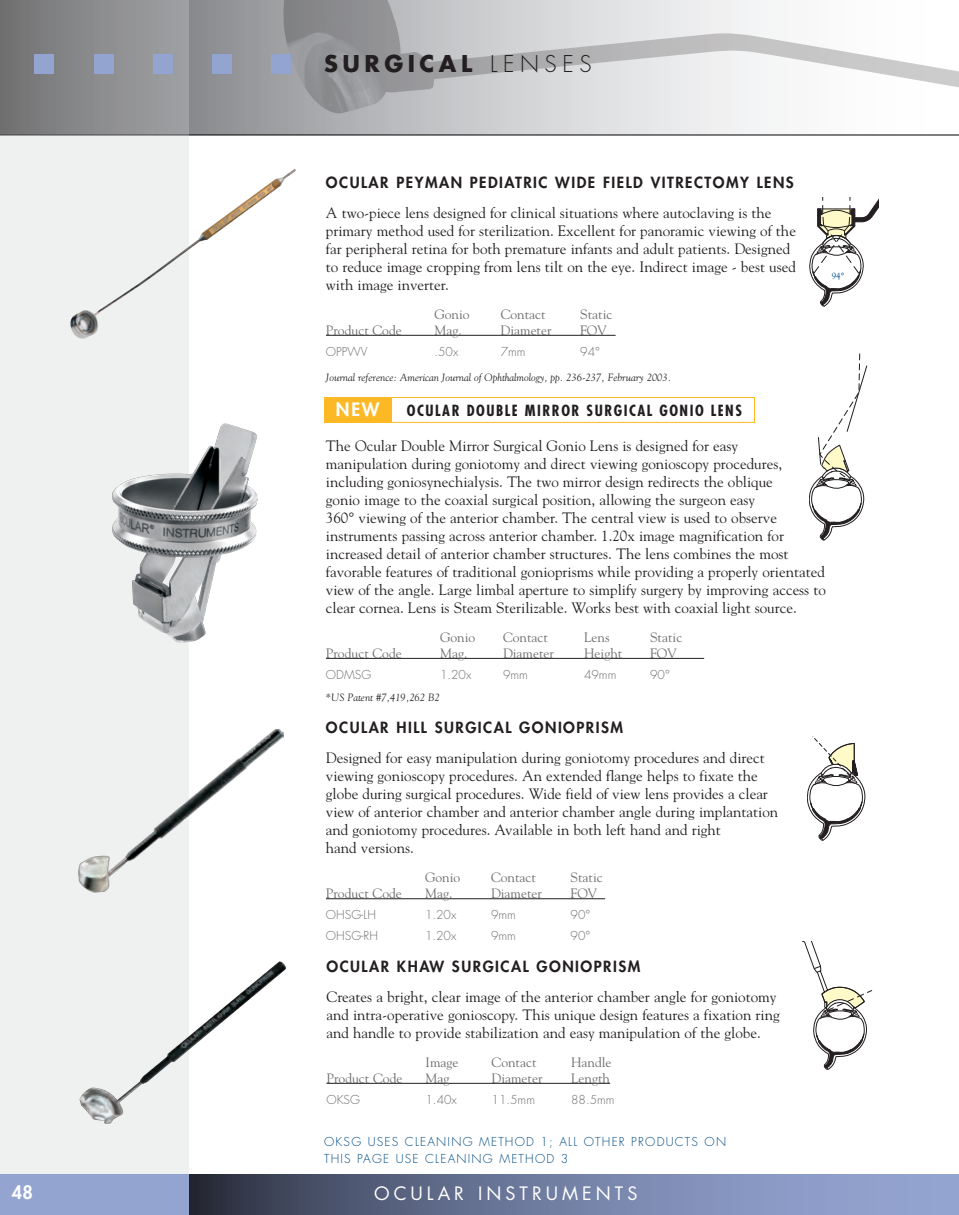
<style>
.page{position:relative;width:959px;height:1215px;background:#fff}
.page>*{position:absolute;margin:0;border:0;box-sizing:border-box;transform-origin:0 0}
.t1{font:700 22.5px "Futura";letter-spacing:.2em;color:#231f20}
.t2{font:18px "Futura";letter-spacing:.22em;color:#fff}
.t3{font:800 18px "Futura";color:#fff}
.t4{font:15px/18px "Goudy";color:#231f20}
.t5{font:800 15px "Futura";letter-spacing:.1em;color:#231f20}
.t6{font:700 condensed 15px "Futura";letter-spacing:.1em;color:#231f20}
.t7{font:13.5px "Goudy";color:#6c6d70}
.t8{font:300 12px "Futura";color:#6c6d70}
.t9{font:300 12px/16.5px "Futura";letter-spacing:.1em;color:#004c85}
.t10{font:italic 10.5px "Goudy";color:#231f20}
.t11{font:9px "Goudy";color:#004c85}
.s1{font-weight:300}
</style>
<div class="page">
<hr style="left:0;top:135px;width:958px;height:1px;background:#000">
<div style="left:0;top:1174px;width:958px;height:41px;background:#94a4d0"></div>
<svg style="left:189px;top:1174px;width:592px;height:41px;background:#616c8c"></svg>
<svg style="left:189px;top:0;width:769px;height:135px"></svg>
<svg style="left:0;top:0;width:189px;height:1174px;fill:#eff0f0"></svg>
<div style="left:35px;top:54px;width:19px;height:20px;background:#94a4d0"></div>
<div style="left:94px;top:54px;width:19px;height:20px;background:#94a4d0"></div>
<div style="left:153px;top:54px;width:20px;height:20px;background:#94a4d0"></div>
<div style="left:212px;top:54px;width:20px;height:20px;background:#94a4d0"></div>
<div style="left:271px;top:54px;width:20px;height:20px;background:#94a4d0"></div>
<hr style="left:958px;top:1174px;width:1px;height:41px;background:#94a4d0">
<svg style="left:958px;top:71px;width:1px;height:64px"></svg>
<hr style="left:958px;top:135px;width:1px;height:1039px;background:#d1d2d4">
<hr style="left:326px;top:898px;width:279px;height:1px;background:#231f20">
<svg style="left:807px;top:736px;width:58px;height:104px"></svg>
<svg style="left:809px;top:354px;width:58px;height:186px"></svg>
<img style="left:79px;top:961px;width:207px;height:163px">
<hr style="left:326px;top:1083px;width:284px;height:1px;background:#231f20">
<svg style="left:803px;top:942px;width:69px;height:128px"></svg>
<img style="left:69px;top:169px;width:227px;height:171px">
<hr style="left:326px;top:335px;width:289px;height:1px;background:#231f20">
<hr style="left:326px;top:658px;width:378px;height:1px;background:#231f20">
<svg style="left:809px;top:198px;width:69px;height:108px"></svg>
<img style="left:112px;top:423px;width:146px;height:220px">
<img style="left:69px;top:729px;width:215px;height:165px">
<div style="left:324px;top:397px;width:430px;height:26px;border:1px solid #fdb925"></div>
<div style="left:324px;top:397px;width:68px;height:26px;background:#fdb925"></div>
<p class="t3" style="left:12px;top:1181px;width:22px">48</p>
<h1 class="t1" style="left:324px;top:48px;width:269px">SURGICAL <span class="s1">LENSES</span></h1>
<p class="t5" style="left:326px;top:172px;width:469px">OC ULAR PEYMAN PEDIATRIC WIDE FIELD VITRECTOMY LENS</p>
<p class="t4" style="left:326px;top:203px;width:471px">A two-piece lens designed for clinical situations where autoclaving is the primary method used for sterilization. Excellent for panoramic viewing of the far peripheral retina for both premature infants and adult patients. Designed to reduce image cropping from lens tilt on the eye. Indirect image - best used with image inverter.</p>
<p class="t7" style="left:434px;top:305px;width:37px">Gonio</p>
<p class="t7" style="left:500px;top:305px;width:46px">Contact</p>
<p class="t7" style="left:580px;top:305px;width:34px">Static</p>
<p class="t7" style="left:326px;top:322px;width:77px">Product Code</p>
<p class="t7" style="left:434px;top:322px;width:29px">Mag.</p>
<p class="t7" style="left:500px;top:322px;width:52px">Diameter</p>
<p class="t7" style="left:580px;top:322px;width:28px">FOV</p>
<p class="t8" style="left:326px;top:344px;width:43px">OPPWV</p>
<p class="t8" style="left:434px;top:344px;width:25px">.50X</p>
<p class="t8" style="left:500px;top:344px;width:26px">7MM</p>
<p class="t8" style="left:580px;top:344px;width:21px">94°</p>
<p class="t10" style="left:326px;top:371px;width:347px">Journal reference: American Journal of Ophthalmology, pp. 236-237, February 2003.</p>
<p class="t6" style="left:407px;top:401px;width:336px">OCULAR DOUBLE MIRROR SURGICAL GONIO LENS</p>
<p class="t4" style="left:326px;top:436px;width:501px">The Ocular Double Mirror Surgical Gonio Lens is designed for easy<br>manipulation during goniotomy and direct viewing gonioscopy procedures, including goniosynechialysis. The two mirror design redirects the oblique<br>gonio image to the coaxial surgical position, allowing the surgeon easy<br>360° viewing of the anterior chamber. The central view is used to observe instruments passing across anterior chamber. 1.20x image magnification for increased detail of anterior chamber structures. The lens combines the most favorable features of traditional gonioprisms while providing a properly orientated view of the angle. Large limbal aperture to simplify surgery by improving access to clear cornea. Lens is Steam Sterilizable. Works best with coaxial light source.</p>
<p class="t7" style="left:440px;top:629px;width:37px">Gonio</p>
<p class="t7" style="left:503px;top:629px;width:46px">Contact</p>
<p class="t7" style="left:584px;top:629px;width:27px">Lens</p>
<p class="t7" style="left:650px;top:629px;width:34px">Static</p>
<p class="t7" style="left:326px;top:645px;width:77px">Product Code</p>
<p class="t7" style="left:440px;top:645px;width:29px">Mag.</p>
<p class="t7" style="left:503px;top:645px;width:52px">Diameter</p>
<p class="t7" style="left:584px;top:645px;width:40px">Height</p>
<p class="t7" style="left:650px;top:645px;width:28px">FOV</p>
<p class="t8" style="left:326px;top:667px;width:9px">ODMSG</p>
<p class="t8" style="left:440px;top:667px;width:33px">1.20X</p>
<p class="t8" style="left:503px;top:667px;width:26px">9MM</p>
<p class="t8" style="left:584px;top:667px;width:34px">49MM</p>
<p class="t8" style="left:650px;top:667px;width:21px">90°</p>
<p class="t10" style="left:326px;top:691px;width:115px">*US Patent #7,419,262 B2</p>
<p class="t11" style="left:831px;top:270px;width:14px">94°</p>
<p class="t3" style="left:336px;top:398px;width:46px">NEW</p>
<p class="t5" style="left:326px;top:718px;width:35px">OCULAR</p>
<p class="t5" style="left:396px;top:718px;width:9px">HILL</p>
<p class="t5" style="left:435px;top:718px;width:11px">SURGI</p>
<p class="t5" style="left:483px;top:718px;width:48px">CAL GONIO</p>
<p class="t5" style="left:576px;top:718px;width:48px">PRISM</p>
<p class="t4" style="left:326px;top:749px;width:454px">Designed for easy manipulation during goniotomy procedures and direct viewing gonioscopy procedures. An extended flange helps to fixate the globe during surgical procedures. Wide field of view lens provides a clear view of anterior chamber and anterior chamber angle during implantation and goniotomy procedures. Available in both left hand and right<br>hand versions.</p>
<p class="t7" style="left:425px;top:869px;width:37px">Gonio</p>
<p class="t7" style="left:491px;top:869px;width:46px">Contact</p>
<p class="t7" style="left:570px;top:869px;width:34px">Static</p>
<p class="t7" style="left:326px;top:885px;width:77px">Product Code</p>
<p class="t7" style="left:425px;top:885px;width:29px">Mag.</p>
<p class="t7" style="left:491px;top:885px;width:52px">Diameter</p>
<p class="t7" style="left:570px;top:885px;width:28px">FOV</p>
<p class="t8" style="left:326px;top:907px;width:10px">OHSG</p>
<p class="t8" style="left:361px;top:907px;width:8px">-LH</p>
<p class="t8" style="left:425px;top:907px;width:33px">1.20X</p>
<p class="t8" style="left:491px;top:907px;width:26px">9MM</p>
<p class="t8" style="left:570px;top:907px;width:21px">90°</p>
<p class="t8" style="left:326px;top:928px;width:10px">OHSG</p>
<p class="t8" style="left:361px;top:928px;width:8px">-RH</p>
<p class="t8" style="left:425px;top:928px;width:33px">1.20X</p>
<p class="t8" style="left:491px;top:928px;width:26px">9MM</p>
<p class="t8" style="left:570px;top:928px;width:21px">90°</p>
<p class="t5" style="left:326px;top:956px;width:35px">OCULAR</p>
<p class="t5" style="left:397px;top:956px;width:66px">KHAW SURGI</p>
<p class="t5" style="left:500px;top:956px;width:48px">CAL GONIO</p>
<p class="t5" style="left:594px;top:956px;width:48px">PRISM</p>
<p class="t4" style="left:326px;top:987px;width:455px">Creates a bright, clear image of the anterior chamber angle for goniotomy and intra-operative gonioscopy. This unique design features a fixation ring and handle to provide stabilization and easy manipulation of the globe.</p>
<p class="t7" style="left:425px;top:1053px;width:34px">Image</p>
<p class="t7" style="left:491px;top:1053px;width:46px">Contact</p>
<p class="t7" style="left:571px;top:1053px;width:42px">Handle</p>
<p class="t7" style="left:326px;top:1070px;width:77px">Product Code</p>
<p class="t7" style="left:425px;top:1070px;width:25px">Mag</p>
<p class="t7" style="left:491px;top:1070px;width:52px">Diameter</p>
<p class="t7" style="left:571px;top:1070px;width:41px">Length</p>
<p class="t8" style="left:326px;top:1092px;width:24px">OKSG</p>
<p class="t8" style="left:425px;top:1092px;width:33px">1.40X</p>
<p class="t8" style="left:491px;top:1092px;width:45px">11.5MM</p>
<p class="t8" style="left:571px;top:1092px;width:45px">88.5MM</p>
<p class="t9" style="left:324px;top:1134px;width:403px;text-indent:44px">USES C LEANING METHOD 1; ALL OTHER PRODUCTS ON<br>THIS PAGE USE CLEANING METHOD 3</p>
<p class="t9" style="left:324px;top:1134px;width:29px">OKSG</p>
<p class="t2" style="left:374px;top:1181px;width:265px">OCULAR IN STRUMEN TS</p>
</div>
